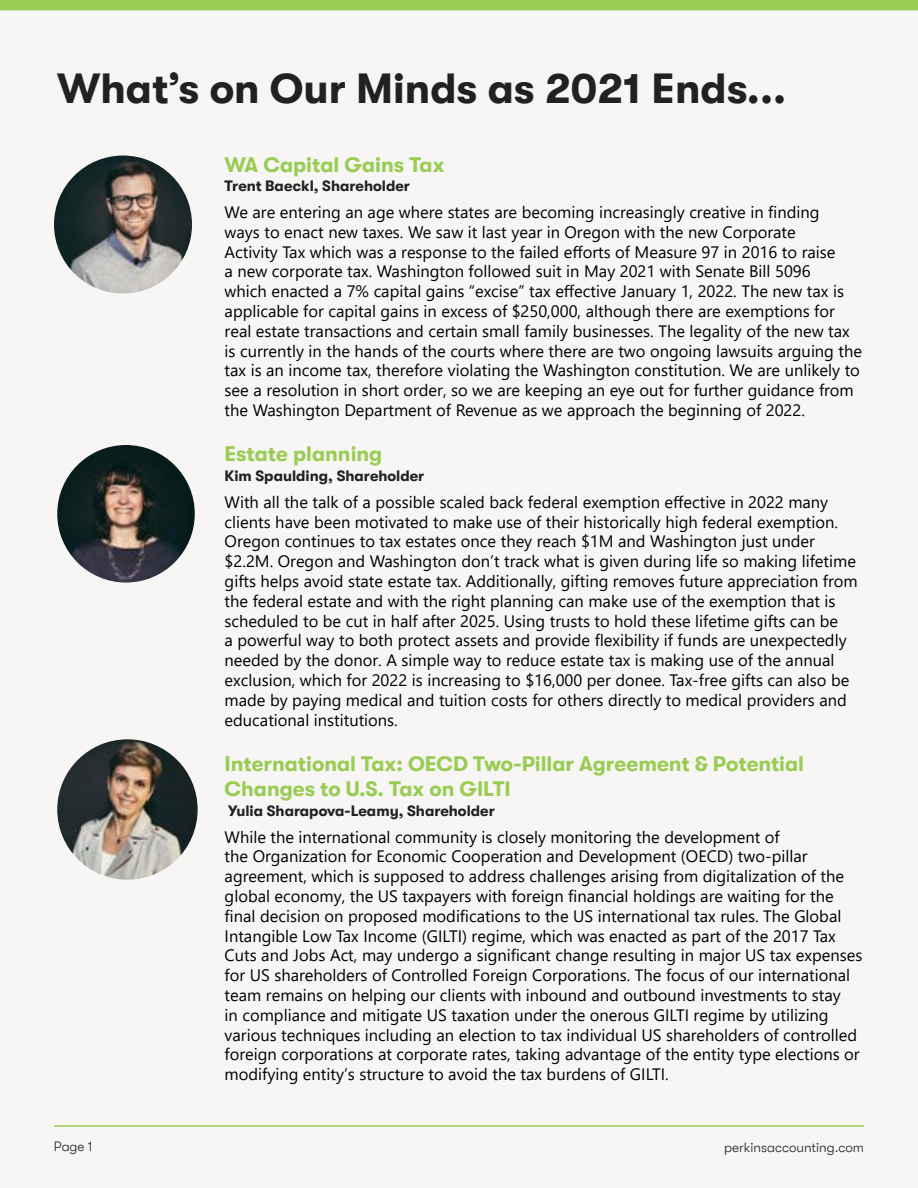
<style>
.page{position:relative;width:918px;height:1188px;background:#fff}
.page>*{position:absolute;margin:0;border:0;box-sizing:border-box;transform-origin:0 0}
.t1{font:700 42px "GT Walsheim";color:#212121}
.t2{font:700 21px/25.2px "GT Walsheim";color:#9acc54}
.t3{font:16.5px/19.8px "Segoe UI";color:#000}
.t4{font:700 15px "GT Walsheim";color:#212121}
.t5{font:300 13.5px "GT Walsheim";color:#212121}
</style>
<div class="page">
<div style="left:0;top:10px;width:918px;height:1178px;background:#f7f6f5"></div>
<div style="left:0;top:0;width:918px;height:10px;background:#9acc54"></div>
<hr style="left:54px;top:1125px;width:810px;height:2px;background:#9acc54">
<img style="left:54px;top:156px;width:138px;height:138px;border-radius:69px">
<img style="left:57px;top:445px;width:138px;height:138px;border-radius:69px">
<img style="left:57px;top:739px;width:141px;height:141px;border-radius:70px">
<h1 class="t1" style="left:57px;top:71px;width:731px">What’s on Our Minds as 2021 Ends...</h1>
<p class="t2" style="left:225px;top:153px;width:221px">WA Capital Gains Tax</p>
<p class="t4" style="left:225px;top:180px;width:187px">Trent Baeckl, Shareholder</p>
<p class="t3" style="left:225px;top:201px;width:639px">We are entering an age where states are becoming increasingly creative in finding<br>ways to enact new taxes. We saw it last year in Oregon with the new Corporate<br>Activity Tax which was a response to the failed efforts of Measure 97 in 2016 to raise<br>a new corporate tax. Washington followed suit in May 2021 with Senate Bill 5096<br>which enacted a 7% capital gains “excise” tax effective January 1, 2022. The new tax is applicable for capital gains in excess of $250,000, although there are exemptions for real estate transactions and certain small family businesses. The legality of the new tax is currently in the hands of the courts where there are two ongoing lawsuits arguing the tax is an income tax, therefore violating the Washington constitution. We are unlikely to see a resolution in short order, so we are keeping an eye out for further guidance from the Washington Department of Revenue as we approach the beginning of 2022.</p>
<p class="t2" style="left:225px;top:443px;width:159px">Estate planning</p>
<p class="t4" style="left:225px;top:470px;width:201px">Kim Spaulding, Shareholder</p>
<p class="t3" style="left:225px;top:491px;width:635px">With all the talk of a possible scaled back federal exemption effective in 2022 many clients have been motivated to make use of their historically high federal exemption.<br>Oregon continues to tax estates once they reach $1M and Washington just under $2.2M. Oregon and Washington don’t track what is given during life so making lifetime gifts helps avoid state estate tax. Additionally, gifting removes future appreciation from the federal estate and with the right planning can make use of the exemption that is scheduled to be cut in half after 2025. Using trusts to hold these lifetime gifts can be<br>a powerful way to both protect assets and provide flexibility if funds are unexpectedly needed by the donor. A simple way to reduce estate tax is making use of the annual exclusion, which for 2022 is increasing to $16,000 per donee. Tax-free gifts can also be made by paying medical and tuition costs for others directly to medical providers and educational institutions.</p>
<p class="t2" style="left:225px;top:753px;width:581px">International Tax: OECD Two-Pillar Agreement &amp; Potential<br>Changes to U.S. Tax on GILTI</p>
<p class="t4" style="left:228px;top:805px;width:268px">Yulia Sharapova-Leamy, Shareholder</p>
<p class="t3" style="left:225px;top:825px;width:639px">While the international community is closely monitoring the development of<br>the Organization for Economic Cooperation and Development (OECD) two-pillar agreement, which is supposed to address challenges arising from digitalization of the global economy, the US taxpayers with foreign financial holdings are waiting for the final decision on proposed modifications to the US international tax rules. The Global Intangible Low Tax Income (GILTI) regime, which was enacted as part of the 2017 Tax Cuts and Jobs Act, may undergo a significant change resulting in major US tax expenses for US shareholders of Controlled Foreign Corporations. The focus of our international team remains on helping our clients with inbound and outbound investments to stay<br>in compliance and mitigate US taxation under the onerous GILTI regime by utilizing various techniques including an election to tax individual US shareholders of controlled foreign corporations at corporate rates, taking advantage of the entity type elections or modifying entity’s structure to avoid the tax burdens of GILTI.</p>
<p class="t5" style="left:54px;top:1140px;width:40px">Page 1</p>
<p class="t5" style="left:724px;top:1142px;width:141px">perkinsaccounting.com</p>
</div>
